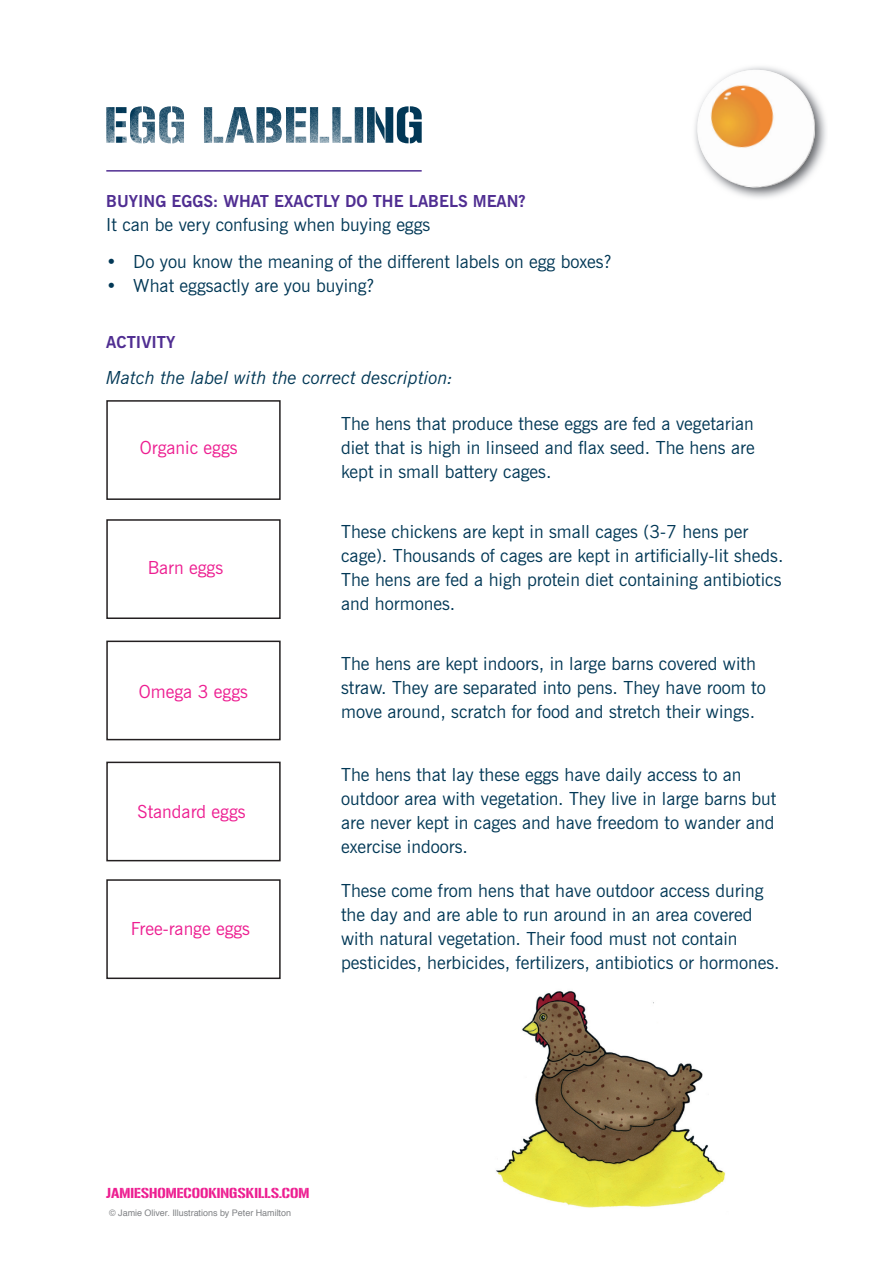
<style>
.page{position:relative;width:893px;height:1263px;background:#fff}
.page>*{position:absolute;margin:0;border:0;box-sizing:border-box;transform-origin:0 0}
.t1{font:18px/24px "News Gothic BT";color:#023856}
.t2{font:18px "News Gothic BT";color:#ed1e91}
.t3{font:italic 18px "News Gothic BT";color:#023856}
.t4{font:700 16.5px "News Gothic BT";color:#502e92}
.t5{font:12.75px "Gunplay";color:#ed1e91}
.t6{font:9px "Helvetica";letter-spacing:-.005em;color:#808285}
</style>
<div class="page">
<img style="left:729px;top:66px;width:97px;height:132px">
<svg style="left:729px;top:67px;width:89px;height:3px"></svg>
<img style="left:694px;top:70px;width:124px;height:120px">
<hr style="left:106px;top:170px;width:316px;height:2px;background:#502e92">
<img style="left:106px;top:106px;width:316px;height:37px">
<div style="left:106px;top:400px;width:175px;height:100px;border:2px solid #231f20"></div>
<div style="left:106px;top:519px;width:175px;height:100px;border:2px solid #231f20"></div>
<div style="left:106px;top:641px;width:175px;height:99px;border:2px solid #231f20"></div>
<div style="left:106px;top:762px;width:175px;height:99px;border:2px solid #231f20"></div>
<div style="left:106px;top:879px;width:175px;height:100px;border:2px solid #231f20"></div>
<img style="left:496px;top:991px;width:230px;height:217px">
<p class="t4" style="left:106px;top:191px;width:421px">BUYING EGGS: WHAT EXACTLY DO THE LABELS MEAN?</p>
<p class="t1" style="left:106px;top:213px;width:325px">It can be very confusing when buying eggs</p>
<p class="t1" style="left:106px;top:250px;width:507px">• Do you know the meaning of the different labels on egg boxes?</p>
<p class="t1" style="left:106px;top:274px;width:270px">• What eggsactly are you buying?</p>
<p class="t4" style="left:106px;top:332px;width:71px">ACTIVITY</p>
<p class="t3" style="left:106px;top:367px;width:348px">Match the label with the correct description:</p>
<p class="t1" style="left:341px;top:411px;width:415px;text-align:justify">The hens that produce these eggs are fed a vegetarian diet that is high in linseed and flax seed. The hens are kept in small battery cages.</p>
<p class="t2" style="left:140px;top:437px;width:99px">Organic eggs</p>
<p class="t2" style="left:148px;top:556px;width:77px">Barn eggs</p>
<p class="t2" style="left:139px;top:680px;width:111px">Omega 3 eggs</p>
<p class="t2" style="left:138px;top:801px;width:110px">Standard eggs</p>
<p class="t2" style="left:131px;top:917px;width:121px">Free-range eggs</p>
<p class="t1" style="left:341px;top:519px;width:444px">These chickens are kept in small cages (3-7 hens per cage). Thousands of cages are kept in artificially-lit sheds.<br>The hens are fed a high protein diet containing antibiotics and hormones.</p>
<p class="t1" style="left:341px;top:652px;width:426px">The hens are kept indoors, in large barns covered with straw. They are separated into pens. They have room to move around, scratch for food and stretch their wings.</p>
<p class="t1" style="left:341px;top:763px;width:437px">The hens that lay these eggs have daily access to an outdoor area with vegetation. They live in large barns but are never kept in cages and have freedom to wander and exercise indoors.</p>
<p class="t1" style="left:341px;top:879px;width:440px">These come from hens that have outdoor access during the day and are able to run around in an area covered with natural vegetation. Their food must not contain pesticides, herbicides, fertilizers, antibiotics or hormones.</p>
<p class="t5" style="left:106px;top:1185px;width:205px">JAMIESHOMECOOKINGSKILLS.COM</p>
<p class="t6" style="left:109px;top:1206px;width:183px">© Jamie Oliver. Illustrations by Peter Hamilton</p>
</div>
